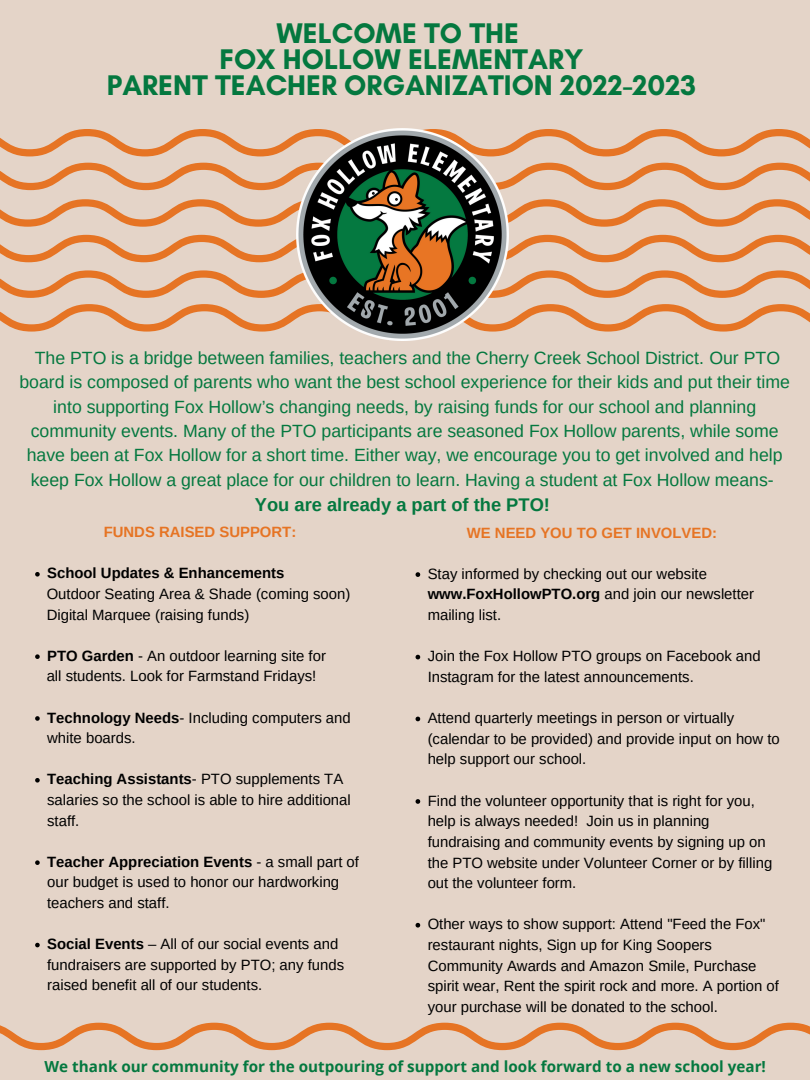
<style>
.page{position:relative;width:810px;height:1080px;background:#e4d4c8}
.page>*{position:absolute;margin:0;border:0;box-sizing:border-box;transform-origin:0 0}
.t1{font:700 28.94px/26.2px "Glacial Indifference";color:#04783f;text-align:center}
.t2{font:700 18.31px "Arimo";color:#04783f}
.t3{font:17.69px/24.4px "Arimo";color:#04783f;text-align:center}
.t4{font:700 15.25px "Open Sans";color:#04783f}
.t5{font:14.88px/20.6px "Arimo";color:#000}
.t6{font:700 14.88px "Arimo";color:#e67424}
.t7{font:700 14.88px "Arimo";color:#000}
.s1{font-weight:700}
</style>
<div class="page">
<svg style="left:0;top:129px;width:810px;height:27px"></svg>
<svg style="left:0;top:163px;width:810px;height:27px"></svg>
<svg style="left:0;top:235px;width:810px;height:27px"></svg>
<svg style="left:0;top:199px;width:810px;height:28px"></svg>
<svg style="left:0;top:270px;width:810px;height:28px"></svg>
<svg style="left:0;top:304px;width:810px;height:28px"></svg>
<img style="left:297px;top:129px;width:211px;height:212px">
<svg style="left:35px;top:572px;width:5px;height:5px"></svg>
<svg style="left:35px;top:654px;width:5px;height:5px"></svg>
<svg style="left:35px;top:716px;width:5px;height:5px"></svg>
<svg style="left:35px;top:778px;width:5px;height:5px"></svg>
<svg style="left:35px;top:860px;width:5px;height:5px"></svg>
<svg style="left:35px;top:943px;width:5px;height:4px"></svg>
<svg style="left:416px;top:572px;width:4px;height:5px"></svg>
<svg style="left:416px;top:655px;width:4px;height:4px"></svg>
<svg style="left:416px;top:717px;width:4px;height:4px"></svg>
<svg style="left:416px;top:799px;width:4px;height:5px"></svg>
<svg style="left:416px;top:923px;width:4px;height:5px"></svg>
<svg style="left:0;top:1023px;width:810px;height:27px"></svg>
<h1 class="t1" style="left:107px;top:20px;width:591px">WELCOME TO THE<br>FOX HOLLOW ELEMENTARY<br>PARENT TEACHER ORGANIZATION 2022-2023</h1>
<p class="t3" style="left:19px;top:345px;width:772px">The PTO is a bridge between families, teachers and the Cherry Creek School District. Our PTO board is composed of parents who want the best school experience for their kids and put their time into supporting Fox Hollow’s changing needs, by raising funds for our school and planning community events. Many of the PTO participants are seasoned Fox Hollow parents, while some have been at Fox Hollow for a short time. Either way, we encourage you to get involved and help keep Fox Hollow a great place for our children to learn. Having a student at Fox Hollow means-</p>
<p class="t2" style="left:255px;top:494px;width:297px">You are already a part of the PTO!</p>
<p class="t6" style="left:104px;top:524px;width:194px">FUNDS RAISED SUPPORT:</p>
<p class="t7" style="left:47px;top:565px;width:239px">School Updates &amp; Enhancements</p>
<p class="t5" style="left:47px;top:584px;width:305px">Outdoor Seating Area &amp; Shade (coming soon)<br>Digital Marquee (raising funds)</p>
<p class="t5" style="left:47px;top:645px;width:280px"><span class="s1">PTO Garden</span> - An outdoor learning site for</p>
<p class="t5" style="left:47px;top:666px;width:271px">all students. Look for Farmstand Fridays!</p>
<p class="t5" style="left:47px;top:707px;width:305px"><span class="s1">Technology Needs</span>- Including computers and white boards.</p>
<p class="t5" style="left:47px;top:769px;width:305px"><span class="s1">Teaching Assistants</span>- PTO supplements TA salaries so the school is able to hire additional staff.</p>
<p class="t5" style="left:47px;top:851px;width:313px"><span class="s1">Teacher Appreciation Events</span> - a small part of our budget is used to honor our hardworking teachers and staff.</p>
<p class="t5" style="left:47px;top:934px;width:299px"><span class="s1">Social Events</span> – All of our social events and fundraisers are supported by PTO; any funds raised benefit all of our students.</p>
<p class="t6" style="left:467px;top:524px;width:252px">WE NEED YOU TO GET INVOLVED:</p>
<p class="t5" style="left:428px;top:563px;width:328px">Stay informed by checking out our website <span class="s1">www.FoxHollowPTO.org</span> and join our newsletter mailing list.</p>
<p class="t5" style="left:428px;top:646px;width:335px">Join the Fox Hollow PTO groups on Facebook and<br>Instagram for the latest announcements.</p>
<p class="t5" style="left:428px;top:708px;width:354px">Attend quarterly meetings in person or virtually (calendar to be provided) and provide input on how to help support our school.</p>
<p class="t5" style="left:428px;top:790px;width:346px">Find the volunteer opportunity that is right for you, help is always needed! Join us in planning fundraising and community events by signing up on the PTO website under Volunteer Corner or by filling out the volunteer form.</p>
<p class="t5" style="left:428px;top:914px;width:353px">Other ways to show support: Attend "Feed the Fox" restaurant nights, Sign up for King Soopers Community Awards and Amazon Smile, Purchase spirit wear, Rent the spirit rock and more. A portion of your purchase will be donated to the school.</p>
<p class="t4" style="left:45px;top:1055px;width:723px">We thank our community for the outpouring of support and look forward to a new school year!</p>
</div>
